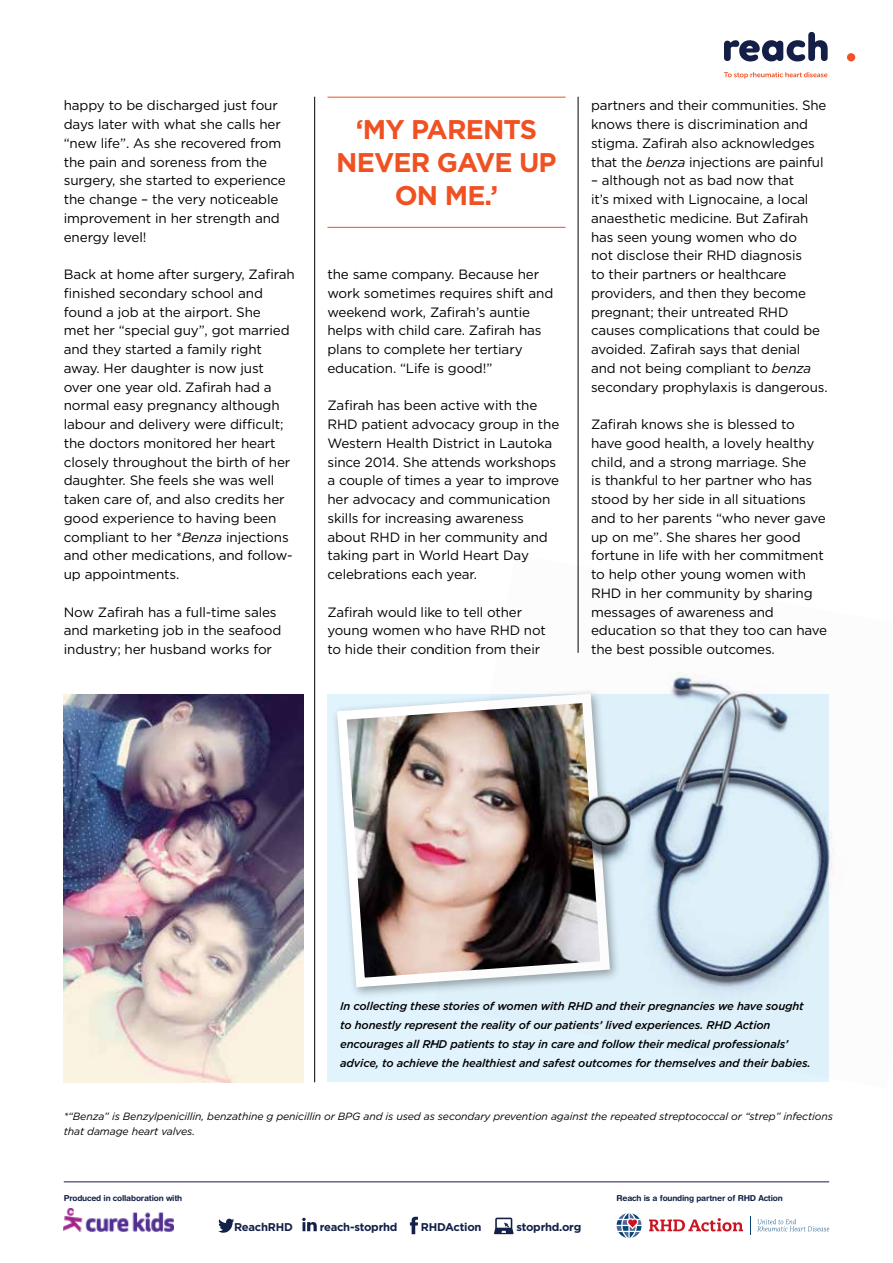
<style>
.page{position:relative;width:893px;height:1263px;background:#fff}
.page>*{position:absolute;margin:0;border:0;box-sizing:border-box;transform-origin:0 0}
.t1{font:700 27px/33px "Gotham";letter-spacing:-.03em;color:#f05123;text-align:center}
.t2{font:13.5px/18.8px "Gotham";letter-spacing:-.01em;color:#000}
.t3{font:italic 500 11.25px/18.8px "Gotham";letter-spacing:-.015em;color:#000}
.t4{font:700 11.25px "Gotham";letter-spacing:-.02em;color:#132048}
.t5{font:italic 10.5px/15px "Gotham";letter-spacing:-.01em;color:#000}
.t6{font:700 8.25px "Helvetica Rounded";letter-spacing:-.02em;color:#132048}
.s1{font-style:italic}
</style>
<div class="page">
<div style="left:327px;top:694px;width:502px;height:388px;background:#e1f4fd"></div>
<hr style="left:327px;top:97px;width:239px;height:1px;background:#f05123">
<hr style="left:314px;top:97px;width:1px;height:985px;background:#000">
<hr style="left:578px;top:97px;width:1px;height:556px;background:#000">
<svg style="left:724px;top:72px;width:103px;height:7px"></svg>
<svg style="left:724px;top:32px;width:104px;height:30px"></svg>
<div style="left:847px;top:53px;width:8px;height:8px;background:#f05224;border-radius:50%"></div>
<svg style="left:218px;top:1218px;width:16px;height:15px"></svg>
<svg style="left:302px;top:1218px;width:15px;height:13px"></svg>
<svg style="left:410px;top:1217px;width:8px;height:17px"></svg>
<svg style="left:494px;top:1217px;width:20px;height:17px"></svg>
<img style="left:64px;top:1209px;width:110px;height:22px">
<svg style="left:617px;top:1214px;width:24px;height:24px"></svg>
<svg style="left:649px;top:1218px;width:94px;height:13px"></svg>
<svg style="left:750px;top:1216px;width:1px;height:19px"></svg>
<svg style="left:757px;top:1219px;width:72px;height:12px"></svg>
<hr style="left:64px;top:1181px;width:765px;height:1px;background:#132048">
<img style="left:64px;top:694px;width:239px;height:388px">
<hr style="left:327px;top:227px;width:239px;height:1px;background:#f05123">
<img style="left:335px;top:703px;width:99px;height:289px">
<img style="left:434px;top:554px;width:400px;height:443px">
<p class="t2" style="left:64px;top:96px;width:224px">happy to be discharged just four days later with what she calls her “new life”. As she recovered from the pain and soreness from the surgery, she started to experience the change – the very noticeable improvement in her strength and energy level!</p>
<p class="t2" style="left:64px;top:265px;width:233px">Back at home after surgery, Zafirah finished secondary school and found a job at the airport. She<br>met her “special guy”, got married and they started a family right away. Her daughter is now just over one year old. Zafirah had a normal easy pregnancy although labour and delivery were difficult; the doctors monitored her heart closely throughout the birth of her daughter. She feels she was well taken care of, and also credits her good experience to having been compliant to her *<span class="s1">Benza</span> injections and other medications, and follow&shy;up appointments.</p>
<p class="t2" style="left:64px;top:602px;width:219px">Now Zafirah has a full-time sales and marketing job in the seafood industry; her husband works for</p>
<h1 class="t1" style="left:336px;top:112px;width:222px">‘MY PARENTS<br>NEVER GAVE UP<br>ON ME.’</h1>
<p class="t2" style="left:327px;top:265px;width:227px">the same company. Because her work sometimes requires shift and weekend work, Zafirah’s auntie helps with child care. Zafirah has plans to complete her tertiary education. “Life is good!”</p>
<p class="t2" style="left:327px;top:396px;width:233px">Zafirah has been active with the<br>RHD patient advocacy group in the<br>Western Health District in Lautoka since 2014. She attends workshops a couple of times a year to improve her advocacy and communication skills for increasing awareness about RHD in her community and taking part in World Heart Day celebrations each year.</p>
<p class="t2" style="left:327px;top:602px;width:220px">Zafirah would like to tell other young women who have RHD not to hide their condition from their</p>
<p class="t2" style="left:591px;top:96px;width:237px">partners and their communities. She knows there is discrimination and stigma. Zafirah also acknowledges that the <span class="s1">benza</span> injections are painful</p>
<p class="t2" style="left:591px;top:171px;width:238px">– although not as bad now that<br>it’s mixed with Lignocaine, a local anaesthetic medicine. But Zafirah has seen young women who do<br>not disclose their RHD diagnosis<br>to their partners or healthcare providers, and then they become pregnant; their untreated RHD causes complications that could be avoided. Zafirah says that denial and not being compliant to <span class="s1">benza </span>secondary prophylaxis is dangerous.</p>
<p class="t2" style="left:591px;top:415px;width:238px">Zafirah knows she is blessed to have good health, a lovely healthy child, and a strong marriage. She<br>is thankful to her partner who has stood by her side in all situations and to her parents “who never gave up on me”. She shares her good fortune in life with her commitment to help other young women with<br>RHD in her community by sharing messages of awareness and education so that they too can have the best possible outcomes.</p>
<p class="t3" style="left:340px;top:997px;width:472px">In collecting these stories of women with RHD and their pregnancies we have sought to honestly represent the reality of our patients’ lived experiences. RHD Action encourages all RHD patients to stay in care and follow their medical professionals’ advice, to achieve the healthiest and safest outcomes for themselves and their babies.</p>
<p class="t5" style="left:64px;top:1108px;width:771px">*“Benza” is Benzylpenicillin, benzathine g penicillin or BPG and is used as secondary prevention against the repeated streptococcal or “strep” infections that damage heart valves.</p>
<p class="t6" style="left:64px;top:1193px;width:120px">Produced in collaboration with</p>
<p class="t6" style="left:617px;top:1193px;width:168px">Reach is a founding partner of RHD Action</p>
<p class="t4" style="left:234px;top:1220px;width:60px">ReachRHD</p>
<p class="t4" style="left:320px;top:1220px;width:79px">reach-stoprhd</p>
<p class="t4" style="left:421px;top:1220px;width:62px">RHDAction</p>
<p class="t4" style="left:516px;top:1220px;width:66px">stoprhd.org</p>
</div>
